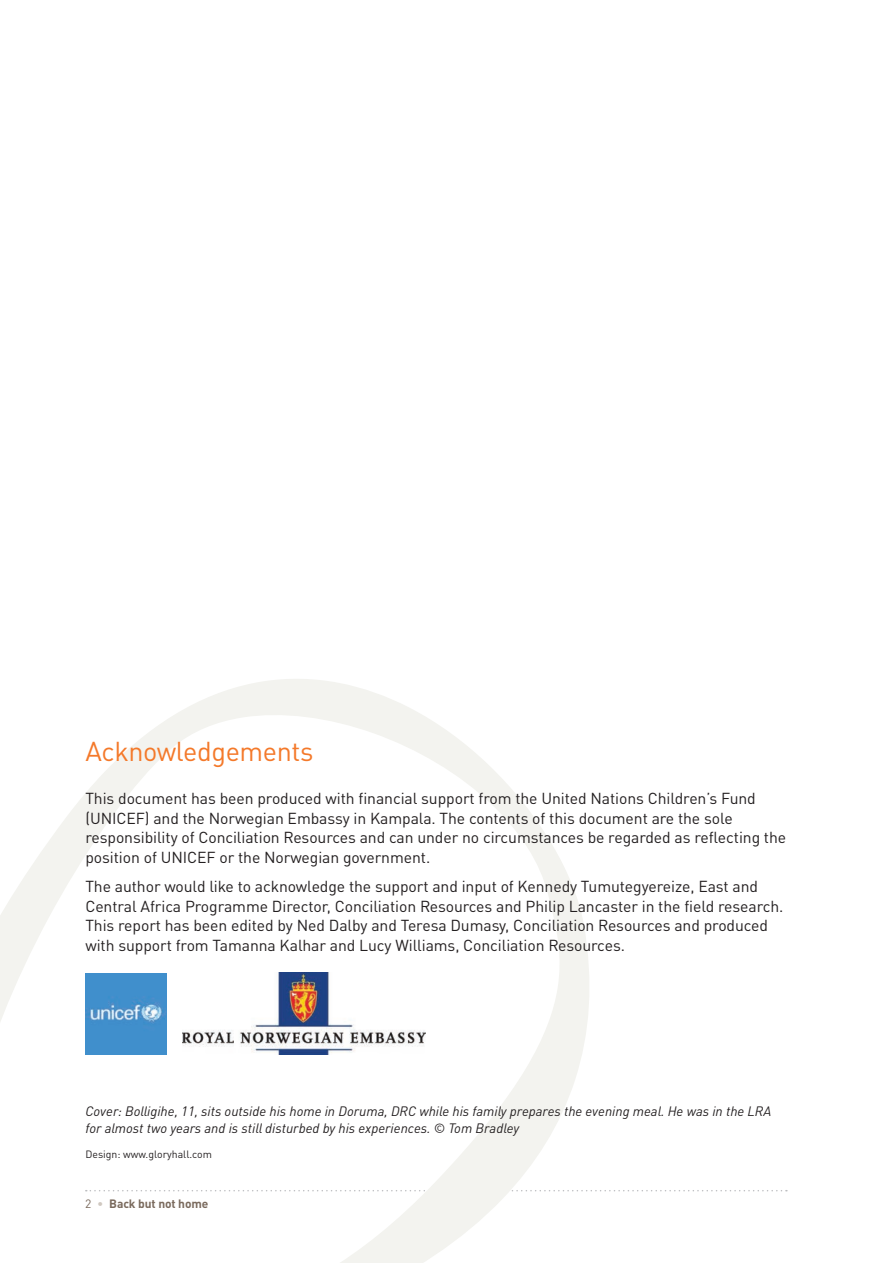
<style>
.page{position:relative;width:893px;height:1263px;background:#fff}
.page>*{position:absolute;margin:0;border:0;box-sizing:border-box;transform-origin:0 0}
.Heading_23pt{font:27px "DIN Pro";letter-spacing:-.015em;color:#f4792a}
.t1{font:15.75px/19.5px "DIN Pro";letter-spacing:-.005em;color:#231f20}
.t2{font:italic 13.5px/16.5px "DIN Pro";color:#231f20}
.t3{font:700 12px "DIN Pro";letter-spacing:-.01em;color:#7a6a5d}
.t4{font:10.5px "DIN Pro";color:#231f20}
.s1{font-weight:400}
.s2{font-weight:400;color:#d0c8c0}
</style>
<div class="page">
<svg style="left:595px;top:1190px;width:192px;height:1px"></svg>
<svg style="left:0;top:679px;width:592px;height:584px"></svg>
<img style="left:85px;top:974px;width:82px;height:81px">
<img style="left:183px;top:972px;width:243px;height:83px">
<p class="Heading_23pt" style="left:85px;top:729px;width:229px">Acknowledgements</p>
<p class="t1" style="left:85px;top:787px;width:702px">This document has been produced with financial support from the United Nations Children’s Fund (UNICEF) and the Norwegian Embassy in Kampala. The contents of this document are the sole responsibility of Conciliation Resources and can under no circumstances be regarded as reflecting the position of UNICEF or the Norwegian government.</p>
<p class="t1" style="left:85px;top:875px;width:699px">The author would like to acknowledge the support and input of Kennedy Tumutegyereize, East and Central Africa Programme Director, Conciliation Resources and Philip Lancaster in the field research.<br>This report has been edited by Ned Dalby and Teresa Dumasy, Conciliation Resources and produced with support from Tamanna Kalhar and Lucy Williams, Conciliation Resources.</p>
<p class="t2" style="left:85px;top:1102px;width:687px">Cover: Bolligihe, 11, sits outside his home in Doruma, DRC while his family prepares the evening meal. He was in the LRA for almost two years and is still disturbed by his experiences. © Tom Bradley</p>
<p class="t4" style="left:85px;top:1146px;width:128px">Design: www.gloryhall.com</p>
<p class="t3" style="left:85px;top:1194px;width:125px"><span class="s1">2</span> <span class="s2">•</span> Back but not home</p>
</div>
